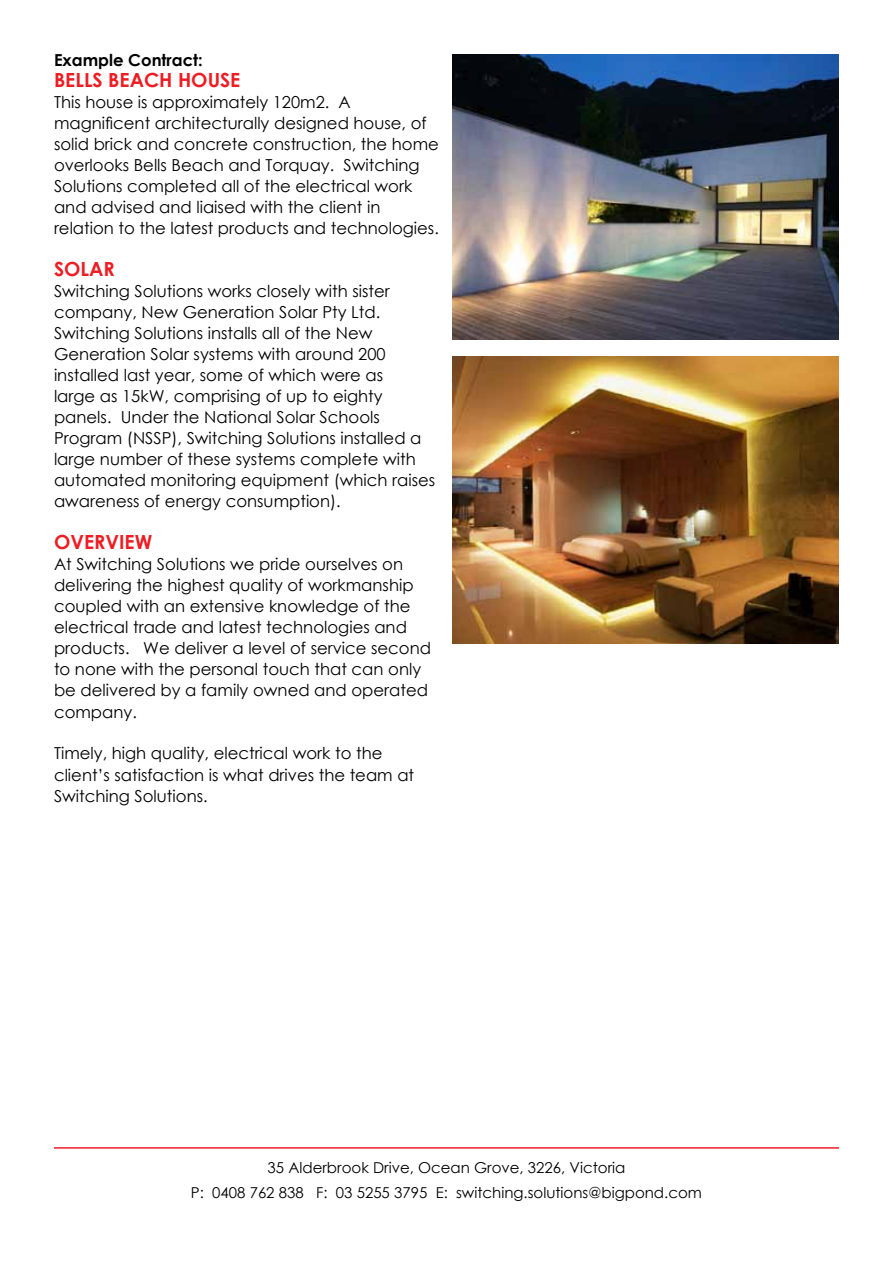
<style>
.page{position:relative;width:893px;height:1263px;background:#fff}
.page>*{position:absolute;margin:0;border:0;box-sizing:border-box;transform-origin:0 0}
.t1{font:700 19.5px "Century Gothic";color:#ed1d24}
.t2{font:16.5px/21px "Century Gothic";color:#000}
.t3{font:700 16.5px "Century Gothic";color:#000}
.t4{font:15px/25.5px "Century Gothic";color:#000;text-align:center}
</style>
<div class="page">
<hr style="left:54px;top:1147px;width:785px;height:2px;background:#ed1d24">
<img style="left:453px;top:54px;width:386px;height:285px">
<img style="left:453px;top:357px;width:386px;height:286px">
<p class="t3" style="left:54px;top:48px;width:150px">Example Contract:</p>
<p class="t1" style="left:54px;top:65px;width:188px">BELLS BEACH HOUSE</p>
<p class="t2" style="left:54px;top:92px;width:386px">This house is approximately 120m2. A magnificent architecturally designed house, of solid brick and concrete construction, the home overlooks Bells Beach and Torquay. Switching Solutions completed all of the electrical work and advised and liaised with the client in relation to the latest products and technologies.</p>
<p class="t1" style="left:54px;top:254px;width:62px">SOLAR</p>
<p class="t2" style="left:54px;top:281px;width:383px">Switching Solutions works closely with sister company, New Generation Solar Pty Ltd.<br>Switching Solutions installs all of the New Generation Solar systems with around 200 installed last year, some of which were as<br>large as 15kW, comprising of up to eighty panels. Under the National Solar Schools Program (NSSP), Switching Solutions installed a large number of these systems complete with automated monitoring equipment (which raises awareness of energy consumption).</p>
<p class="t1" style="left:54px;top:527px;width:100px">OVERVIEW</p>
<p class="t2" style="left:54px;top:554px;width:379px">At Switching Solutions we pride ourselves on delivering the highest quality of workmanship coupled with an extensive knowledge of the electrical trade and latest technologies and products. We deliver a level of service second to none with the personal touch that can only be delivered by a family owned and operated company.</p>
<p class="t2" style="left:54px;top:743px;width:362px">Timely, high quality, electrical work to the client’s satisfaction is what drives the team at<br>Switching Solutions.</p>
<p class="t4" style="left:191px;top:1154px;width:513px">35 Alderbrook Drive, Ocean Grove, 3226, Victoria<br>P: 0408 762 838 F: 03 5255 3795 E: switching.solutions@bigpond.com</p>
</div>
